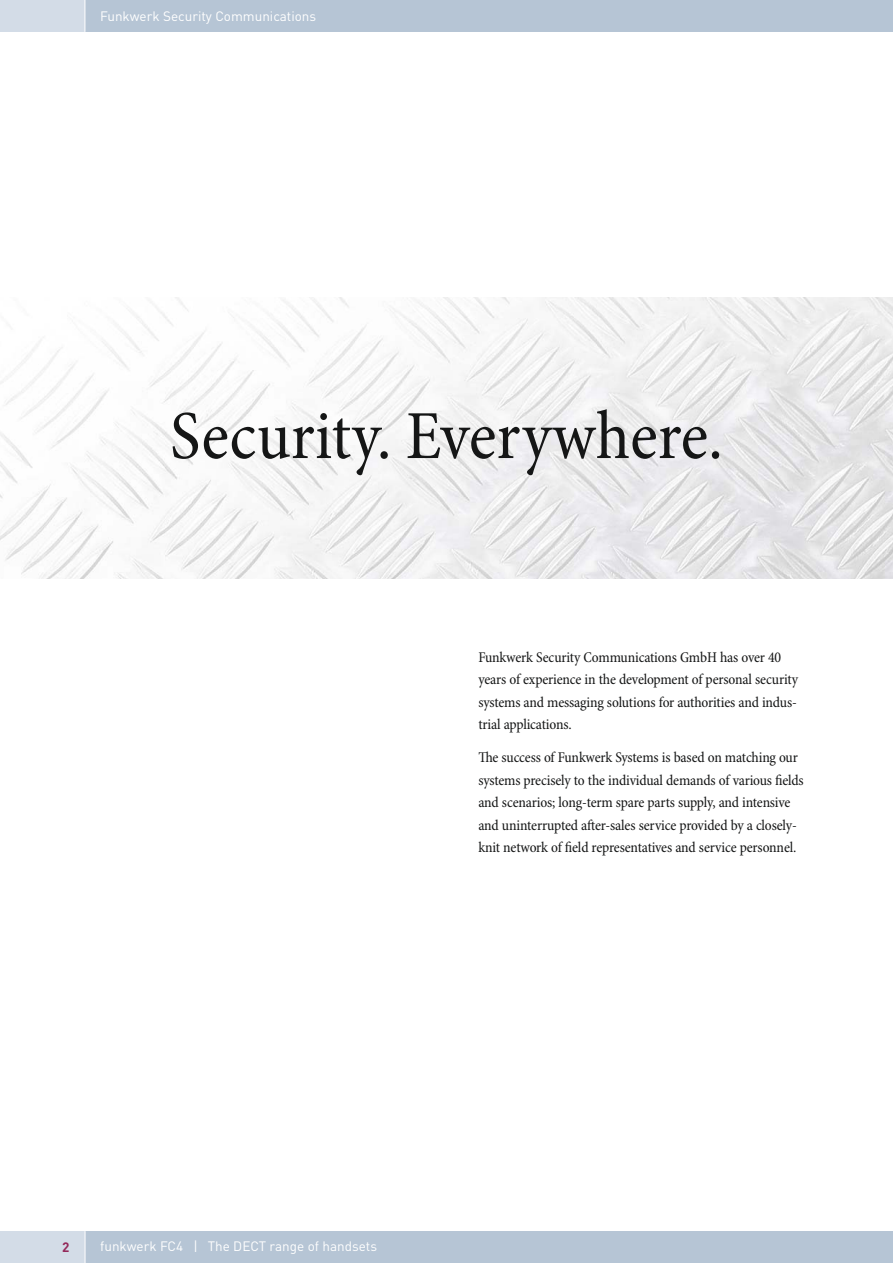
<style>
.page{position:relative;width:893px;height:1263px;background:#fff}
.page>*{position:absolute;margin:0;border:0;box-sizing:border-box;transform-origin:0 0}
.t1{font:condensed 69.6px "Minion Pro";color:#151616}
.t2{font:condensed 15px/22.5px "Minion Pro";letter-spacing:-.01em;color:#151616}
.t3{font:13.5px "DIN";color:#fff}
.t4{font:700 13.5px "DIN";color:#94295a}
</style>
<div class="page">
<img style="left:0;top:298px;width:893px;height:280px">
<div style="left:0;top:0;width:893px;height:32px;background:#b6c5d5"></div>
<div style="left:0;top:0;width:85px;height:32px;background:#d3dce7"></div>
<hr style="left:85px;top:0;width:1px;height:32px;background:#fff">
<div style="left:0;top:1231px;width:893px;height:32px;background:#b6c5d5"></div>
<div style="left:0;top:1231px;width:85px;height:32px;background:#d3dce7"></div>
<hr style="left:85px;top:1231px;width:1px;height:32px;background:#fff">
<p class="t3" style="left:100px;top:11px;width:218px">Funkwerk Security Communications</p>
<h1 class="t1" style="left:170px;top:408px;width:555px">Security. Everywhere.</h1>
<p class="t2" style="left:478px;top:647px;width:321px">Funkwerk Security Communications GmbH has over 40 years of experience in the development of personal security systems and messaging solutions for authorities and indus&shy;trial applications.</p>
<p class="t2" style="left:478px;top:747px;width:327px">The success of Funkwerk Systems is based on matching our systems precisely to the individual demands of various fields and scenarios; long-term spare parts supply, and intensive and uninterrupted after-sales service provided by a closely&shy;knit network of field representatives and service personnel.</p>
<p class="t4" style="left:62px;top:1242px;width:9px">2</p>
<p class="t3" style="left:100px;top:1242px;width:278px">funkwerk FC4 | The DECT range of handsets</p>
</div>
